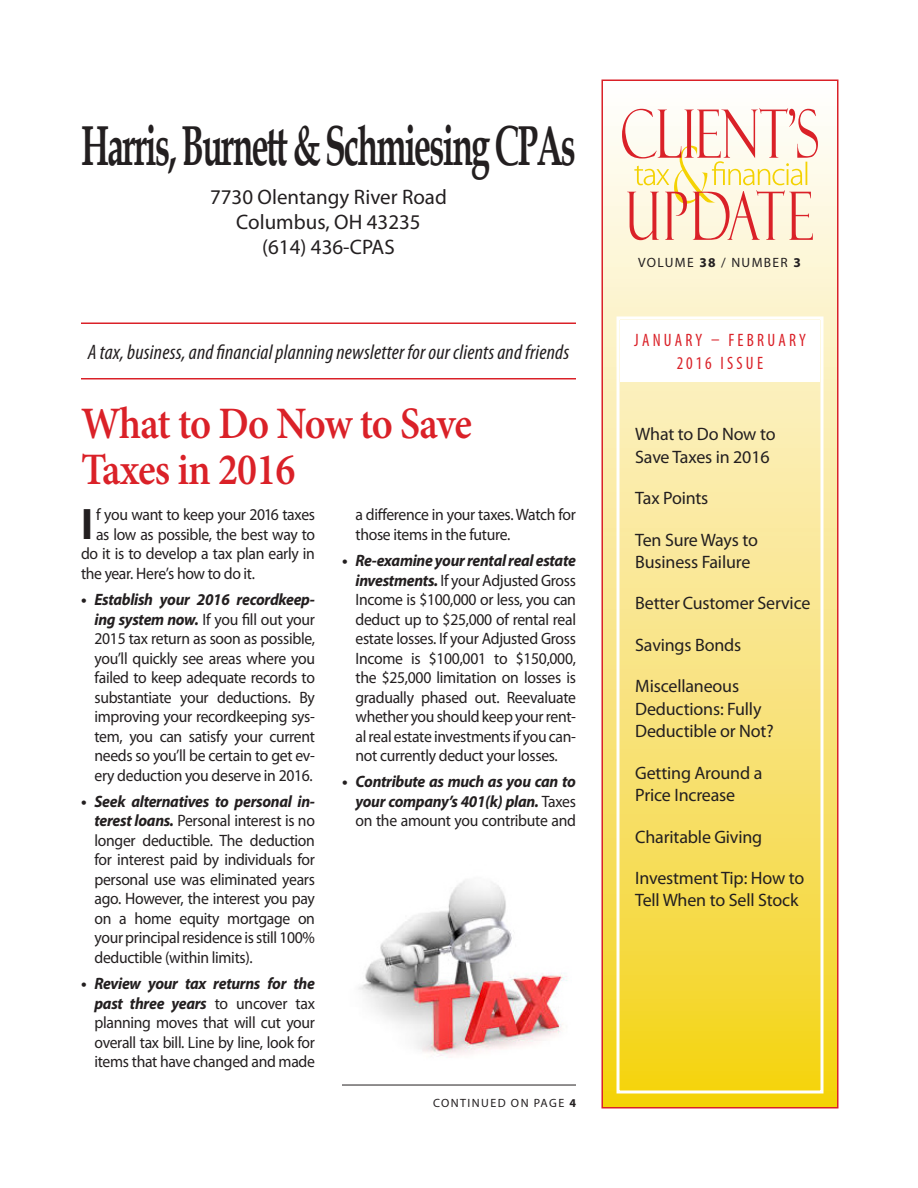
<style>
.page{position:relative;width:918px;height:1188px;background:#fff}
.page>*{position:absolute;margin:0;border:0;box-sizing:border-box;transform-origin:0 0}
.t1{font:700 56.25px "Book Antiqua";letter-spacing:-.05em;color:#231f20;scale:.6 1}
.Head_1B_a{font:600 45px/46.5px "Minion Pro";letter-spacing:-.025em;color:#da2128;scale:.9 1}
.Body_1b_Initial_Cap{font:700 44.25px "Myriad Pro";color:#231f20;scale:.95 1}
.Tag_Line{font:italic condensed 21px "Myriad Pro";letter-spacing:.01em;color:#231f20}
.t2{font:21px "Myriad Pro";color:#231f20}
.Contents{font:18px/22.5px "Myriad Pro";letter-spacing:-.01em;color:#231f20}
.In_This_Issue{font:condensed 18px/22.5px "Myriad Pro";letter-spacing:.19em;color:#da2128;text-align:center;scale:.95 1}
.Bullet_1a{font:16.5px/19.5px "Myriad Pro";letter-spacing:-.02em;color:#231f20;text-align:justify;scale:.95 1}
.Body_1b_Initial_Cap-2{font:16.5px "Myriad Pro";letter-spacing:-.025em;color:#231f20;scale:.95 1}
.Bullet_1a-2{font:italic 700 16.5px/19.5px "Myriad Pro";letter-spacing:-.02em;color:#231f20;text-align:justify;scale:.95 1}
.Bullet_1a-3{font:italic 700 16.5px "Myriad Pro";letter-spacing:-.02em;color:#231f20}
.Volume_Label{font:13.5px "Myriad Pro";letter-spacing:.1em;color:#231f20}
.Continued_On{font:12px "Myriad Pro";letter-spacing:.12em;color:#231f20}
.s1{font-weight:700;font-style:italic}
.s2{font-weight:400;font-style:normal}
.s3{font-weight:700}
</style>
<div class="page">
<svg style="left:601px;top:79px;width:238px;height:1030px;background:#f8e180"></svg>
<hr style="left:81px;top:322px;width:495px;height:2px;background:#da2128">
<hr style="left:81px;top:378px;width:495px;height:2px;background:#da2128">
<div style="left:617px;top:316px;width:207px;height:778px;border:3px solid #fff"></div>
<svg style="left:622px;top:108px;width:196px;height:132px"></svg>
<hr style="left:342px;top:1085px;width:234px;height:1px;background:#231f20">
<img style="left:358px;top:881px;width:209px;height:177px">
<div style="left:620px;top:320px;width:200px;height:62px;background:#fff"></div>
<p class="t1" style="left:81px;top:113px;width:826px">Harris, Burnett &amp; Schmiesing CPAs</p>
<p class="t2" style="left:210px;top:184px;width:238px">7730 Olentangy River Road</p>
<p class="t2" style="left:236px;top:209px;width:186px">Columbus, OH 43235</p>
<p class="t2" style="left:262px;top:234px;width:134px">(614) 436-CPAS</p>
<p class="Tag_Line" style="left:88px;top:339px;width:483px">A tax, business, and financial planning newsletter for our clients and friends</p>
<p class="Head_1B_a" style="left:81px;top:400px;width:436px">What to Do Now to Save<br>Taxes in 2016</p>
<p class="Body_1b_Initial_Cap" style="left:81px;top:495px;width:14px">I</p>
<p class="Body_1b_Initial_Cap-2" style="left:96px;top:505px;width:232px">f you want to keep your 2016 taxes</p>
<p class="Body_1b_Initial_Cap-2" style="left:96px;top:524px;width:232px">as low as possible, the best way to</p>
<p class="Body_1b_Initial_Cap-2" style="left:81px;top:544px;width:248px">do it is to develop a tax plan early in</p>
<p class="Body_1b_Initial_Cap-2" style="left:81px;top:563px;width:185px">the year. Here’s how to do it.</p>
<p class="Bullet_1a" style="left:94px;top:590px;width:234px"><span class="s1">Establish your 2016 recordkeep&shy;ing system now.</span> If you fill out your 2015 tax return as soon as possible, you’ll quickly see areas where you failed to keep adequate records to substantiate your deductions. By improving your recordkeeping sys&shy;tem, you can satisfy your current needs so you’ll be certain to get ev&shy;ery deduction you deserve in 2016.</p>
<p class="Bullet_1a" style="left:94px;top:791px;width:234px"><span class="s1">Seek alternatives to personal in&shy;terest loans.</span> Personal interest is no longer deductible. The deduction for interest paid by individuals for personal use was eliminated years ago. However, the interest you pay on a home equity mortgage on yourprincipalresidence isstill 100% deductible (within limits).</p>
<p class="Bullet_1a" style="left:94px;top:974px;width:234px"><span class="s1">Review your tax returns for the past three years</span> to uncover tax planning moves that will cut your overall tax bill. Line by line, look for items that have changed and made</p>
<p class="Bullet_1a-3" style="left:81px;top:589px;width:7px">•</p>
<p class="Bullet_1a-3" style="left:81px;top:791px;width:7px">•</p>
<p class="Bullet_1a-3" style="left:81px;top:973px;width:7px">•</p>
<p class="Bullet_1a-3" style="left:342px;top:550px;width:7px">•</p>
<p class="Bullet_1a-3" style="left:342px;top:771px;width:7px">•</p>
<p class="Bullet_1a" style="left:356px;top:505px;width:234px">a difference in your taxes. Watch for those items in the future.</p>
<p class="Bullet_1a" style="left:356px;top:551px;width:234px"><span class="s1">Re-examine your rental real estate investments.</span> If your Adjusted Gross Income is $100,000 or less, you can deduct up to $25,000 of rental real estate losses. If your Adjusted Gross Income is $100,001 to $150,000, the $25,000 limitation on losses is gradually phased out. Reevaluate whether you should keep your rent&shy;al real estate investments if you can&shy;not currently deduct your losses.</p>
<p class="Bullet_1a-2" style="left:356px;top:772px;width:234px">Contribute as much as you can to your company’s 401(k) plan. <span class="s2">Taxes on the amount you contribute and</span></p>
<p class="Continued_On" style="left:433px;top:1096px;width:105px">Conti nued on pag</p>
<p class="Continued_On" style="left:558px;top:1096px;width:19px">e <span class="s3">4</span></p>
<p class="Volume_Label" style="left:638px;top:254px;width:98px">VOLUME <span class="s3">38</span> / NU</p>
<p class="Volume_Label" style="left:752px;top:254px;width:51px">MBER <span class="s3">3</span></p>
<p class="In_This_Issue" style="left:634px;top:329px;width:182px">JANUARY – FEBRUARY<br>2016 ISSUE</p>
<p class="Contents" style="left:635px;top:423px;width:142px">What to Do N ow to<br>Save Taxes in 2016</p>
<p class="Contents" style="left:635px;top:487px;width:75px">Tax Points</p>
<p class="Contents" style="left:635px;top:528px;width:124px">Ten Sure Ways to<br>Business Failure</p>
<p class="Contents" style="left:635px;top:592px;width:177px">Better Customer Service</p>
<p class="Contents" style="left:635px;top:633px;width:108px">Savings Bonds</p>
<p class="Contents" style="left:635px;top:675px;width:140px">Miscellaneous<br>Deductions: Fully<br>Deductible or Not?</p>
<p class="Contents" style="left:635px;top:761px;width:129px">Getting Around a<br>Price Increase</p>
<p class="Contents" style="left:635px;top:825px;width:129px">Charitable Giving</p>
<p class="Contents" style="left:635px;top:866px;width:171px">Investment Tip: How to<br>Tell When to Sell Stock</p>
</div>
